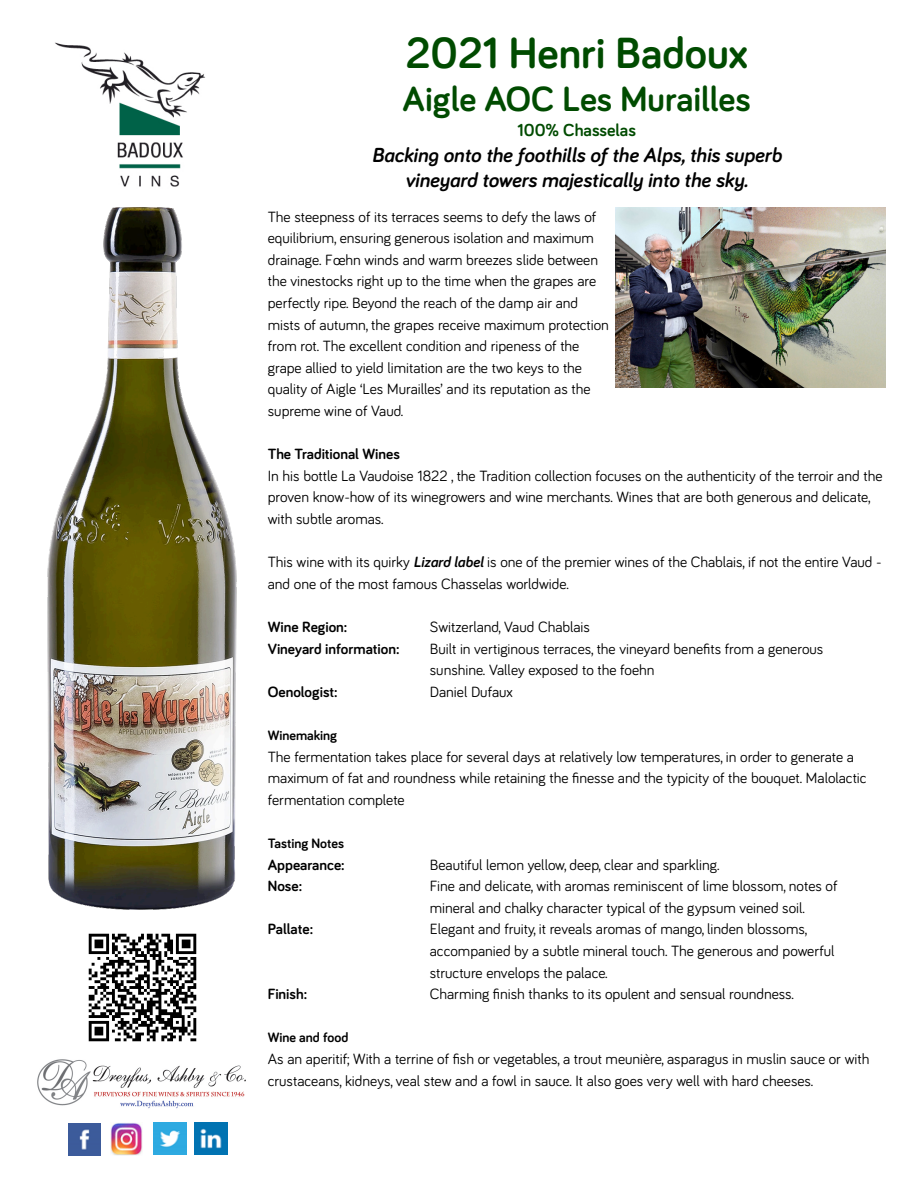
<style>
.page{position:relative;width:918px;height:1188px;background:#fff}
.page>*{position:absolute;margin:0;border:0;box-sizing:border-box;transform-origin:0 0}
.t1{font:700 45px "Bariol";color:#004b00}
.t2{font:700 36px "Bariol";color:#004b00}
.t3{font:italic 700 21px "Bariol";color:#000}
.t4{font:700 17.85px "Bariol";color:#004b00}
.Default{font:15.3px/21.6px "Bariol";color:#000}
.Default-2{font:700 15.3px "Bariol";color:#000}
.Default-3{font:700 14.1px "Bariol";color:#000}
.s1{font-weight:700;font-style:italic}
</style>
<div class="page">
<img style="left:37px;top:1059px;width:209px;height:50px">
<img style="left:88px;top:933px;width:108px;height:108px">
<img style="left:68px;top:1123px;width:33px;height:33px">
<img style="left:111px;top:1123px;width:32px;height:32px">
<img style="left:195px;top:1122px;width:32px;height:33px">
<img style="left:154px;top:1122px;width:32px;height:33px">
<img style="left:48px;top:207px;width:188px;height:703px">
<img style="left:616px;top:207px;width:270px;height:180px">
<img style="left:55px;top:42px;width:150px;height:145px">
<p class="t1" style="left:406px;top:22px;width:344px">2021 Henri Badoux</p>
<p class="t2" style="left:403px;top:74px;width:350px">Aigle AOC Les Murailles</p>
<p class="t4" style="left:517px;top:118px;width:120px">100% Chasselas</p>
<p class="t3" style="left:372px;top:140px;width:411px">Backing onto the foothills of the Alps, this superb</p>
<p class="t3" style="left:405px;top:165px;width:345px">vineyard towers majestically into the sky.</p>
<p class="Default" style="left:268px;top:205px;width:343px">The steepness of its terraces seems to defy the laws of equilibrium, ensuring generous isolation and maximum drainage. Fœhn winds and warm breezes slide between the vinestocks right up to the time when the grapes are perfectly ripe. Beyond the reach of the damp air and mists of autumn, the grapes receive maximum protection from rot. The excellent condition and ripeness of the grape allied to yield limitation are the two keys to the quality of Aigle ‘Les Murailles’ and its reputation as the supreme wine of Vaud.</p>
<p class="Default-2" style="left:268px;top:444px;width:134px">The Traditional Wines</p>
<p class="Default" style="left:268px;top:464px;width:616px">In his bottle La Vaudoise 1822 , the Tradition collection focuses on the authenticity of the terroir and the proven know-how of its winegrowers and wine merchants. Wines that are both generous and delicate, with subtle aromas.</p>
<p class="Default" style="left:268px;top:550px;width:615px">This wine with its quirky <span class="s1">Lizard label</span> is one of the premier wines of the Chablais, if not the entire Vaud - and one of the most famous Chasselas worldwide.</p>
<p class="Default-2" style="left:268px;top:616px;width:81px">Wine Region:</p>
<p class="Default" style="left:430px;top:615px;width:162px">Switzerland, Vaud Chablais</p>
<p class="Default-2" style="left:268px;top:638px;width:133px">Vineyard information:</p>
<p class="Default" style="left:430px;top:637px;width:395px">Built in vertiginous terraces, the vineyard benefits from a generous sunshine. Valley exposed to the foehn</p>
<p class="Default-2" style="left:268px;top:681px;width:71px">Oenologist:</p>
<p class="Default" style="left:430px;top:680px;width:85px">Daniel Dufaux</p>
<p class="Default-3" style="left:268px;top:726px;width:71px">Winemaking</p>
<p class="Default" style="left:268px;top:745px;width:600px">The fermentation takes place for several days at relatively low temperatures, in order to generate a maximum of fat and roundness while retaining the finesse and the typicity of the bouquet. Malolactic fermentation complete</p>
<p class="Default-3" style="left:268px;top:834px;width:78px">Tasting Notes</p>
<p class="Default-2" style="left:268px;top:854px;width:78px">Appearance:</p>
<p class="Default" style="left:430px;top:853px;width:291px">Beautiful lemon yellow, deep, clear and sparkling.</p>
<p class="Default-2" style="left:268px;top:876px;width:36px">Nose:</p>
<p class="Default" style="left:430px;top:874px;width:409px">Fine and delicate, with aromas reminiscent of lime blossom, notes of mineral and chalky character typical of the gypsum veined soil.</p>
<p class="Default-2" style="left:268px;top:919px;width:47px">Pallate:</p>
<p class="Default" style="left:430px;top:918px;width:406px">Elegant and fruity, it reveals aromas of mango, linden blossoms, accompanied by a subtle mineral touch. The generous and powerful structure envelops the palace.</p>
<p class="Default-2" style="left:268px;top:984px;width:41px">Finish:</p>
<p class="Default" style="left:430px;top:982px;width:366px">Charming finish thanks to its opulent and sensual roundness.</p>
<p class="Default-3" style="left:268px;top:1028px;width:82px">Wine and food</p>
<p class="Default" style="left:268px;top:1047px;width:603px">As an aperitif; With a terrine of fish or vegetables, a trout meunière, asparagus in muslin sauce or with crustaceans, kidneys, veal stew and a fowl in sauce. It also goes very well with hard cheeses.</p>
</div>
